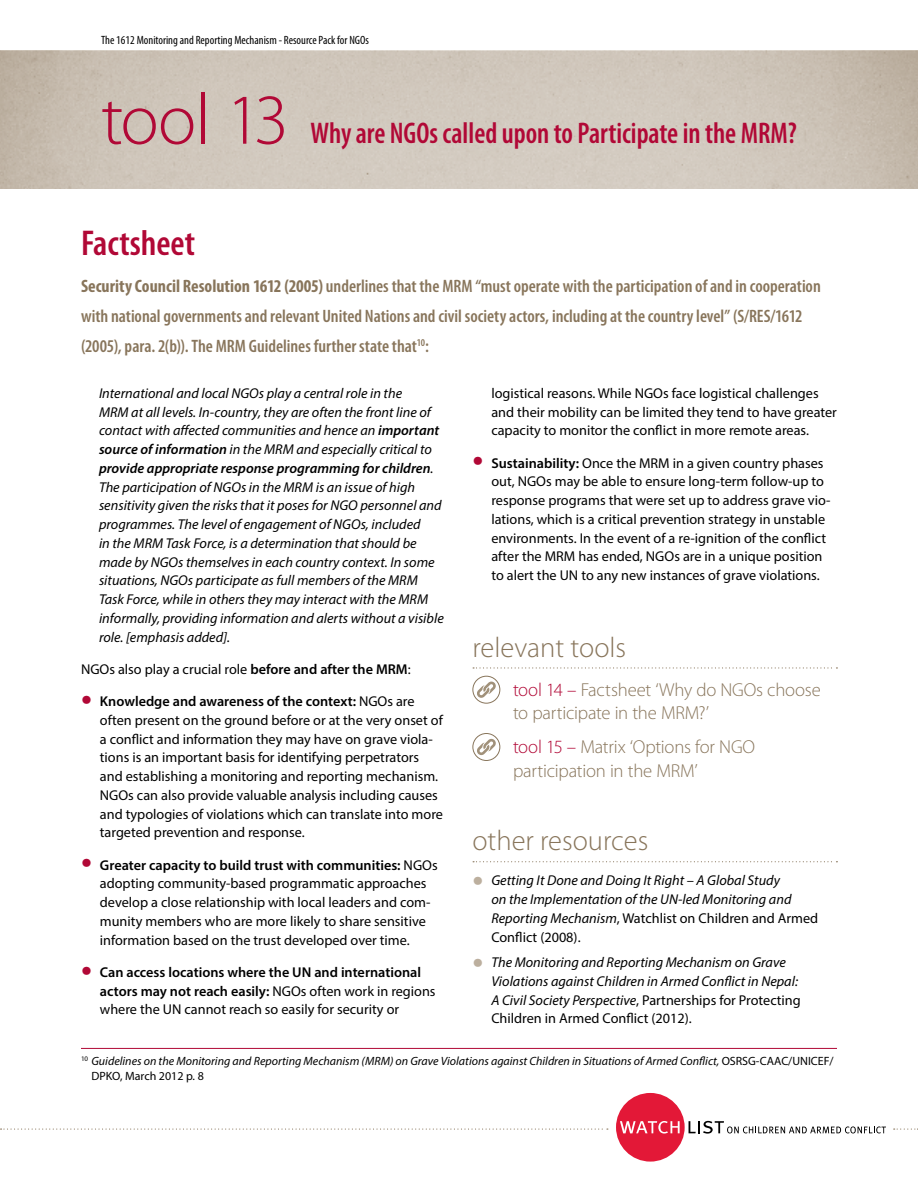
<style>
.page{position:relative;width:918px;height:1188px;background:#fff}
.page>*{position:absolute;margin:0;border:0;box-sizing:border-box;transform-origin:0 0}
.t1{font:300 72px "Myriad Pro";letter-spacing:-.03em;color:#b10836}
.t2{font:600 condensed 36px "Myriad Pro";color:#b10836}
.t3{font:600 condensed 30px "Myriad Pro";color:#b10836;scale:.93 1}
.t4{font:300 28.5px "Myriad Pro";color:#88755b}
.t5{font:300 18.75px/23.2px "Myriad Pro";letter-spacing:-.01em;color:#88755b}
.t6{font:600 condensed 18px/30px "Myriad Pro";color:#88755b}
.t7{font:14.25px/18.8px "Myriad Pro";color:#000}
.t8{font:italic 14.25px/18.8px "Myriad Pro";color:#000}
.t9{font:600 14.25px/18.8px "Myriad Pro";color:#000}
.t10{font:italic 12px/15px "Myriad Pro";color:#000}
.t11{font:condensed 12px "Myriad Pro";color:#000}
.s1{font-weight:700}
.s2{font-weight:600}
.s3{font-size:39px;color:#b10836}
.s4{font-weight:400;font-size:39px;color:#b10836}
.s5{font-weight:400}
.s6{color:#b10836}
.s7{font-style:normal;font-size:39px;color:#bcaf9e}
.s8{font-style:normal}
</style>
<div class="page">
<svg style="left:1px;top:1129px;width:607px;height:1px"></svg>
<div style="left:616px;top:1093px;width:69px;height:69px;background:#e31837;border-radius:50%"></div>
<svg style="left:620px;top:1121px;width:60px;height:13px"></svg>
<svg style="left:689px;top:1121px;width:197px;height:13px"></svg>
<svg style="left:894px;top:1129px;width:24px;height:1px"></svg>
<svg style="left:473px;top:667px;width:364px;height:2px"></svg>
<svg style="left:473px;top:861px;width:364px;height:1px"></svg>
<svg style="left:473px;top:676px;width:27px;height:27px"></svg>
<div style="left:472px;top:676px;width:28px;height:28px;border:1px solid #88755b;border-radius:50%"></div>
<svg style="left:477px;top:682px;width:19px;height:16px"></svg>
<svg style="left:473px;top:733px;width:27px;height:27px"></svg>
<div style="left:472px;top:733px;width:28px;height:28px;border:1px solid #88755b;border-radius:50%"></div>
<svg style="left:477px;top:739px;width:19px;height:16px"></svg>
<hr style="left:81px;top:1048px;width:756px;height:1px;background:#b10836">
<p class="t11" style="left:101px;top:33px;width:269px">The 1612 Monitoring and Reporting Mechanism - Resource Pack for NGOs</p>
<h1 class="t1" style="left:101px;top:80px;width:189px">tool 13</h1>
<h3 class="t3" style="left:310px;top:117px;width:525px">Why are NGOs called upon to Participate in the MRM?</h3>
<h2 class="t2" style="left:81px;top:224px;width:116px">Factsheet</h2>
<p class="t6" style="left:81px;top:271px;width:741px"><span class="s1">Security Council Resolution 1612 (2005)</span> underlines that the MRM “must operate with the participation of and in cooperation with national governments and relevant United Nations and civil society actors, including at the country level” (S/RES/1612 (2005), para. 2(b)). The MRM Guidelines further state that<sup>10</sup>:</p>
<p class="t8" style="left:99px;top:383px;width:346px">International and local NGOs play a central role in the<br>MRM at all levels. In-country, they are often the front line of contact with affected communities and hence an <span class="s2">important source of information</span> in the MRM and especially critical to <span class="s2">provide appropriate response programming for children</span>.<br>The participation of NGOs in the MRM is an issue of high sensitivity given the risks that it poses for NGO personnel and programmes. The level of engagement of NGOs, included<br>in the MRM Task Force, is a determination that should be made by NGOs themselves in each country context. In some situations, NGOs participate as full members of the MRM Task Force, while in others they may interact with the MRM informally, providing information and alerts without a visible role. [emphasis added].</p>
<p class="t7" style="left:81px;top:660px;width:331px">NGOs also play a crucial role <span class="s2">before and after the MRM</span>:</p>
<p class="t7" style="left:100px;top:692px;width:345px;text-indent:-19px"><span class="s3">•</span> <span class="s2">Knowledge and awareness of the context:</span> NGOs are often present on the ground before or at the very onset of a conflict and information they may have on grave viola&shy;tions is an important basis for identifying perpetrators and establishing a monitoring and reporting mechanism.<br>NGOs can also provide valuable analysis including causes and typologies of violations which can translate into more targeted prevention and response.</p>
<p class="t7" style="left:100px;top:855px;width:339px;text-indent:-19px"><span class="s3">•</span> <span class="s2">Greater capacity to build trust with communities:</span> NGOs adopting community-based programmatic approaches develop a close relationship with local leaders and com&shy;munity members who are more likely to share sensitive information based on the trust developed over time.</p>
<p class="t9" style="left:100px;top:962px;width:337px;text-indent:-19px"><span class="s4">•</span> Can access locations where the UN and international actors may not reach easily: <span class="s5">NGOs often work in regions where the UN cannot reach so easily for security or</span></p>
<p class="t7" style="left:491px;top:383px;width:347px">logistical reasons. While NGOs face logistical challenges and their mobility can be limited they tend to have greater capacity to monitor the conflict in more remote areas.</p>
<p class="t7" style="left:491px;top:453px;width:341px;text-indent:-19px"><span class="s3">•</span> <span class="s2">Sustainability:</span> Once the MRM in a given country phases out, NGOs may be able to ensure long-term follow-up to response programs that were set up to address grave vio&shy;lations, which is a critical prevention strategy in unstable environments. In the event of a re-ignition of the conflict after the MRM has ended, NGOs are in a unique position to alert the UN to any new instances of grave violations.</p>
<h3 class="t4" style="left:472px;top:631px;width:155px">relevant tools</h3>
<h3 class="t5" style="left:513px;top:679px;width:309px"><span class="s6">tool 14 –</span> Factsheet ‘Why do NGOs choose to participate in the MRM?’</h3>
<h3 class="t5" style="left:513px;top:736px;width:244px"><span class="s6">tool 15 –</span> Matrix ‘Options for NGO participation in the MRM’</h3>
<h3 class="t4" style="left:472px;top:825px;width:177px">other resources</h3>
<p class="t8" style="left:491px;top:871px;width:328px;text-indent:-19px"><span class="s7">•</span> Getting It Done and Doing It Right – A Global Study<br>on the Implementation of the UN-led Monitoring and Reporting Mechanism<span class="s8">, Watchlist on Children and Armed Conflict (2008).</span></p>
<p class="t8" style="left:491px;top:953px;width:311px;text-indent:-19px"><span class="s7">•</span> The Monitoring and Reporting Mechanism on Grave Violations against Children in Armed Conflict in Nepal:<br>A Civil Society Perspective<span class="s8">, Partnerships for Protecting Children in Armed Conflict (2012).</span></p>
<p class="t10" style="left:92px;top:1053px;width:744px;text-indent:-10px"><sup>10</sup> Guidelines on the Monitoring and Reporting Mechanism (MRM) on Grave Violations against Children in Situations of Armed Conflict, <span class="s8">OSRSG-CAAC/UNICEF/<br>DPKO, March 2012 p. 8</span></p>
</div>
